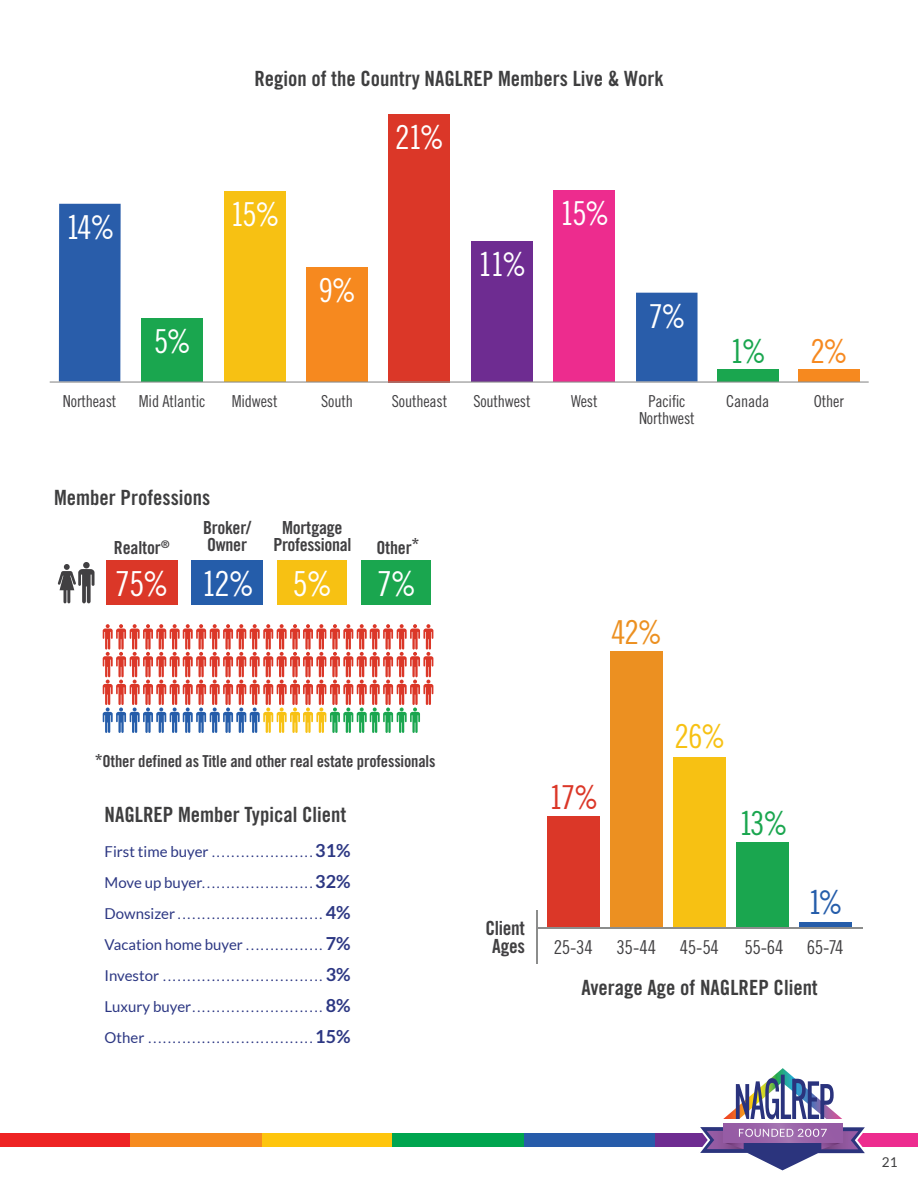
<style>
.page{position:relative;width:918px;height:1188px;background:#fff}
.page>*{position:absolute;margin:0;border:0;box-sizing:border-box;transform-origin:0 0}
.t1{font:34.5px "Trade Gothic LT Std Cn 18";color:#fff}
.t2{font:33px "Trade Gothic LT Std Cn 18";letter-spacing:-.075em;color:#fff}
.t3{font:33px "Trade Gothic LT Std Cn 18";color:#1aa64f}
.t4{font:33px "Trade Gothic LT Std Cn 18";color:#db3728}
.t5{font:33px "Trade Gothic LT Std Cn 18";color:#ec9021}
.t6{font:33px "Trade Gothic LT Std Cn 18";color:#f7c113}
.t7{font:33px "Trade Gothic LT Std Cn 18";color:#f68920}
.t8{font:33px "Trade Gothic LT Std Cn 18";color:#255daa}
.t9{font:21px "Trade Gothic LT Std Bd Cn 20";color:#3e3e3f}
.t10{font:19.5px/18px "Trade Gothic LT Std Bd Cn 20";letter-spacing:-.015em;color:#414042;text-align:center}
.t11{font:19.05px "Trade Gothic LT Std Cn 18";letter-spacing:-.03em;color:#414042}
.t12{font:18px/16.5px "Trade Gothic LT Std Bd Cn 20";letter-spacing:-.015em;color:#414042}
.t13{font:16.5px/16.5px "Trade Gothic LT Std Cn 18";letter-spacing:-.01em;color:#414042;text-align:center}
.t14{font:16.5px "Trade Gothic LT Std Bd Cn 20";letter-spacing:-.01em;color:#414042}
.t15{font:15px "Lato";color:#2c3783}
.t16{font:13.5px "Lato";color:#2c3783}
.t17{font:13.5px "Lato";color:#3e3e3f}
.s1{font-size:18px}
.s2{font-size:15px}
.s3{font-weight:700;font-size:18px}
.s4{font-size:13.5px}
</style>
<div class="page">
<div style="left:59px;top:204px;width:62px;height:178px;background:#295daa"></div>
<div style="left:141px;top:318px;width:62px;height:64px;background:#1aa64f"></div>
<div style="left:224px;top:191px;width:61px;height:191px;background:#f7c113"></div>
<div style="left:306px;top:267px;width:62px;height:115px;background:#f6891f"></div>
<div style="left:389px;top:114px;width:61px;height:269px;background:#db3728"></div>
<div style="left:471px;top:241px;width:62px;height:141px;background:#6e2c91"></div>
<div style="left:554px;top:190px;width:61px;height:192px;background:#ed2c8e"></div>
<div style="left:636px;top:293px;width:62px;height:89px;background:#295daa"></div>
<div style="left:717px;top:369px;width:61px;height:13px;background:#1aa64f"></div>
<div style="left:798px;top:369px;width:62px;height:13px;background:#f6891f"></div>
<hr style="left:50px;top:381px;width:819px;height:2px;background:#8c8d8c">
<svg style="left:103px;top:624px;width:330px;height:109px"></svg>
<div style="left:83px;top:562px;width:7px;height:6px;background:#414042;border-radius:50%"></div>
<div style="left:106px;top:560px;width:71px;height:44px;background:#db3728"></div>
<div style="left:192px;top:560px;width:71px;height:44px;background:#255daa"></div>
<div style="left:277px;top:560px;width:70px;height:44px;background:#f7c113"></div>
<svg style="left:58px;top:564px;width:37px;height:39px"></svg>
<div style="left:361px;top:560px;width:70px;height:44px;background:#1aa64f"></div>
<div style="left:547px;top:816px;width:53px;height:112px;background:#db3728"></div>
<div style="left:610px;top:651px;width:53px;height:278px;background:#ec9021"></div>
<div style="left:673px;top:757px;width:53px;height:171px;background:#f7c113"></div>
<div style="left:736px;top:842px;width:53px;height:86px;background:#1aa64f"></div>
<div style="left:799px;top:922px;width:52px;height:6px;background:#255daa"></div>
<hr style="left:537px;top:928px;width:326px;height:1px;background:#8c8d8c">
<hr style="left:536px;top:910px;width:1px;height:54px;background:#8c8d8c">
<div style="left:524px;top:1133px;width:131px;height:14px;background:#275caa"></div>
<div style="left:655px;top:1133px;width:131px;height:14px;background:#6e2c91"></div>
<div style="left:786px;top:1133px;width:132px;height:14px;background:#ed2c8f"></div>
<div style="left:262px;top:1133px;width:131px;height:14px;background:#fec50d"></div>
<div style="left:393px;top:1133px;width:131px;height:14px;background:#00a54f"></div>
<div style="left:0;top:1133px;width:130px;height:14px;background:#ee2323"></div>
<div style="left:130px;top:1133px;width:132px;height:14px;background:#f68b1f"></div>
<svg style="left:723px;top:1123px;width:119px;height:2px"></svg>
<svg style="left:700px;top:1125px;width:165px;height:46px"></svg>
<svg style="left:723px;top:1068px;width:119px;height:51px"></svg>
<p class="t9" style="left:254px;top:66px;width:411px">Region of the Country NAGLREP Members Live &amp; Work</p>
<p class="t2" style="left:66px;top:207px;width:51px">14%</p>
<p class="t2" style="left:154px;top:322px;width:39px">5%</p>
<p class="t2" style="left:230px;top:195px;width:52px">15%</p>
<p class="t2" style="left:319px;top:271px;width:39px">9%</p>
<p class="t2" style="left:395px;top:118px;width:51px">21%</p>
<p class="t2" style="left:478px;top:245px;width:51px">11%</p>
<p class="t2" style="left:560px;top:194px;width:52px">15%</p>
<p class="t2" style="left:648px;top:296px;width:39px">7%</p>
<p class="t3" style="left:730px;top:331px;width:38px">1%</p>
<p class="t13" style="left:63px;top:393px;width:55px">Northeast</p>
<p class="t13" style="left:139px;top:393px;width:68px">Mid Atlantic</p>
<p class="t13" style="left:232px;top:393px;width:47px">Midwest</p>
<p class="t13" style="left:321px;top:393px;width:33px">South</p>
<p class="t13" style="left:392px;top:393px;width:57px">Southeast</p>
<p class="t13" style="left:473px;top:393px;width:59px">Southwest</p>
<p class="t13" style="left:571px;top:393px;width:28px">West</p>
<p class="t13" style="left:639px;top:393px;width:57px">Pacific<br>Northwest</p>
<p class="t13" style="left:726px;top:393px;width:45px">Canada</p>
<p class="t9" style="left:54px;top:485px;width:158px">Member Professions</p>
<p class="t12" style="left:203px;top:519px;width:49px">Broker/<br>Owner</p>
<p class="t12" style="left:273px;top:519px;width:79px;text-align:center">Mortgage<br>Professional</p>
<p class="t1" style="left:115px;top:563px;width:219px">75% 12% 5%</p>
<p class="t12" style="left:114px;top:539px;width:57px">Realtor<sup>®</sup></p>
<p class="t12" style="left:376px;top:539px;width:45px">Other*</p>
<p class="t1" style="left:377px;top:563px;width:41px">7%</p>
<p class="t14" style="left:95px;top:751px;width:342px"><span class="s1">*</span>Other defined as Title and other real estate professionals</p>
<p class="t5" style="left:611px;top:612px;width:53px">42%</p>
<p class="t6" style="left:675px;top:717px;width:53px">26%</p>
<p class="t7" style="left:810px;top:331px;width:39px">2%</p>
<p class="t13" style="left:814px;top:393px;width:31px">Other</p>
<p class="t9" style="left:105px;top:801px;width:243px">NAGLREP Member Typical Client</p>
<p class="t16" style="left:105px;top:844px;width:248px"><span class="s2">First time buyer</span> .....................<span class="s3">31%</span></p>
<p class="t16" style="left:105px;top:875px;width:248px"><span class="s2">Move up buyer</span>.......................<span class="s3">32%</span></p>
<p class="t16" style="left:105px;top:906px;width:248px"><span class="s2">Downsizer</span>..............................<span class="s3">4%</span></p>
<p class="t15" style="left:105px;top:936px;width:248px">Vacation home buyer<span class="s4">................</span><span class="s3">7%</span></p>
<p class="t16" style="left:105px;top:969px;width:248px"><span class="s2">Investor</span> .................................<span class="s3">3%</span></p>
<p class="t16" style="left:105px;top:1000px;width:248px"><span class="s2">Luxury buyer</span>...........................<span class="s3">8%</span></p>
<p class="t16" style="left:105px;top:1031px;width:248px"><span class="s2">Other</span> ..................................<span class="s3">15%</span></p>
<p class="t10" style="left:485px;top:919px;width:41px">Client<br>Ages</p>
<p class="t4" style="left:549px;top:777px;width:52px">17%</p>
<p class="t3" style="left:739px;top:804px;width:51px">13%</p>
<p class="t11" style="left:554px;top:936px;width:41px">25-34</p>
<p class="t8" style="left:808px;top:883px;width:37px">1%</p>
<p class="t11" style="left:616px;top:936px;width:104px">35-44 45-54</p>
<p class="t11" style="left:745px;top:936px;width:101px">55-64 65-74</p>
<p class="t9" style="left:582px;top:975px;width:238px">Average Age of NAGLREP Client</p>
<p class="t17" style="left:882px;top:1155px;width:17px">21</p>
</div>
